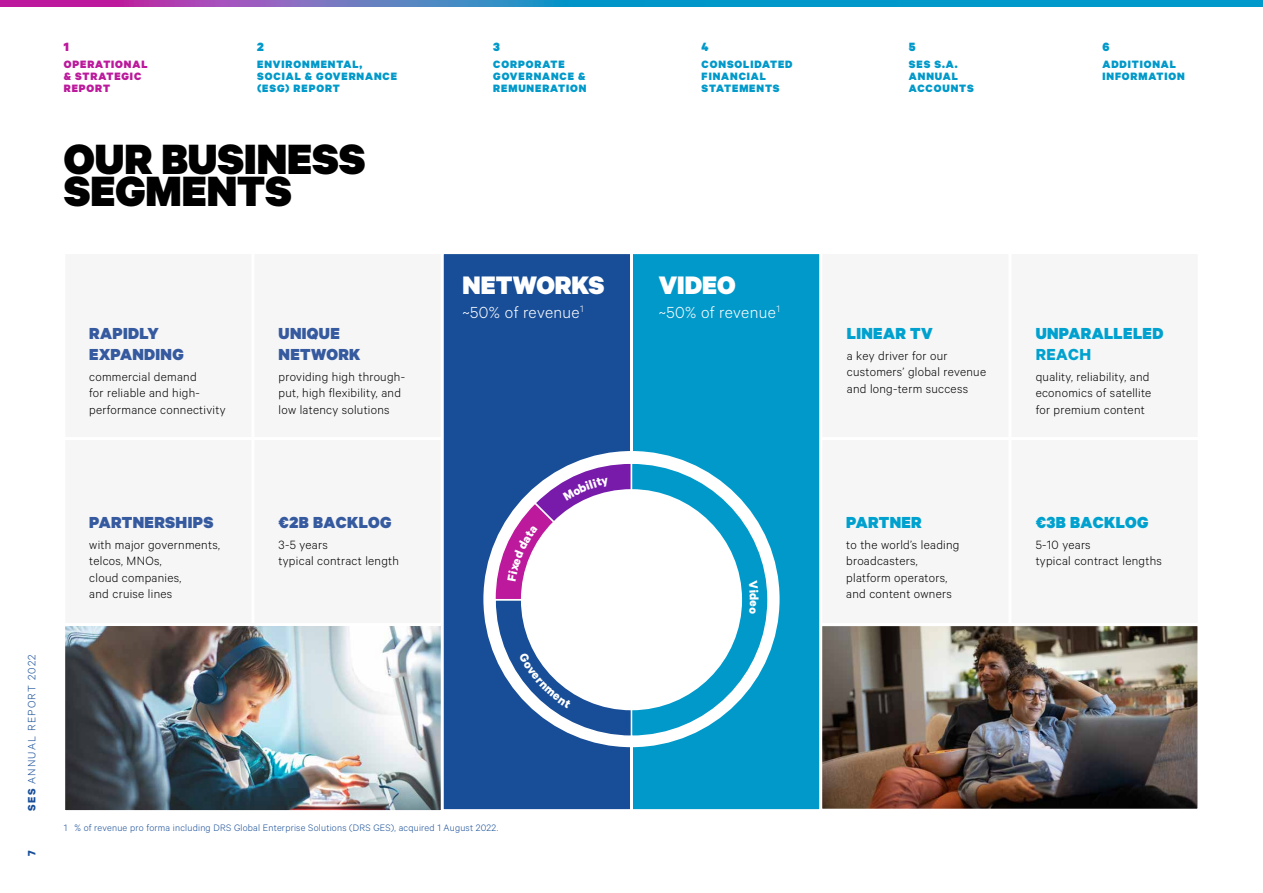
<style>
.page{position:relative;width:1263px;height:893px;background:#fff}
.page>*{position:absolute;margin:0;border:0;box-sizing:border-box;transform-origin:0 0}
.t1{font:900 47.7px "Calibre";color:#000}
.t2{font:900 28.5px "Calibre";color:#fff}
.t3{font:900 18px/21px "Calibre";letter-spacing:.02em;color:#365a9f}
.t4{font:900 18px "Calibre";letter-spacing:.02em;color:#00a1cf}
.t5{font:300 18px "Calibre";letter-spacing:.02em;color:#fff}
.t6{font:700 18px "Calibre";letter-spacing:.02em;color:#00a1cf}
.t7{font:300 13.5px/16.5px "Calibre";letter-spacing:.02em;color:#000}
.t8{font:900 13.5px "Calibre";color:#0099ca}
.t9{font:900 13.5px "Calibre";color:#bc199c}
.t10{font:900 12px/12px "Calibre";letter-spacing:.075em;color:#0099ca}
.t11{font:900 12px/12px "Calibre";letter-spacing:.075em;color:#bc199c}
.t12{font:300 12px "Calibre";letter-spacing:.1em;color:#184e98}
.t13{font:700 12px "Calibre";color:#184e98}
.t14{font:300 10.5px "Calibre";letter-spacing:.02em;color:#184e98}
.s1{font-weight:700}
</style>
<div class="page">
<div style="left:64px;top:253px;width:189px;height:186px;background:#f6f6f6"></div>
<div style="left:64px;top:439px;width:189px;height:186px;background:#f6f6f6"></div>
<div style="left:253px;top:253px;width:189px;height:186px;background:#f6f6f6"></div>
<div style="left:253px;top:439px;width:189px;height:186px;background:#f6f6f6"></div>
<div style="left:442px;top:253px;width:189px;height:558px;background:#184e98;border:2px solid #fff"></div>
<div style="left:1010px;top:253px;width:189px;height:186px;background:#f6f6f6"></div>
<div style="left:1010px;top:439px;width:189px;height:186px;background:#f6f6f6"></div>
<div style="left:821px;top:253px;width:189px;height:186px;background:#f6f6f6"></div>
<div style="left:821px;top:439px;width:189px;height:186px;background:#f6f6f6"></div>
<div style="left:631px;top:253px;width:190px;height:558px;background:#0099ca;border:2px solid #fff"></div>
<div style="left:483px;top:451px;width:296px;height:296px;background:#fff;border-radius:50%"></div>
<svg style="left:0;top:0;width:1263px;height:6px;background:#397dc1"></svg>
<img style="left:824px;top:628px;width:372px;height:179px">
<div style="left:821px;top:625px;width:378px;height:185px;border:2px solid #fff"></div>
<img style="left:67px;top:627px;width:372px;height:182px">
<div style="left:64px;top:624px;width:378px;height:188px;border:2px solid #fff"></div>
<svg style="left:493px;top:462px;width:276px;height:276px"></svg>
<p class="t9" style="left:64px;top:38px;width:7px">1</p>
<p class="t11" style="left:64px;top:58px;width:85px">OPERATIONAL &amp; STRATEGIC<br>REPORT</p>
<p class="t8" style="left:257px;top:38px;width:8px">2</p>
<p class="t10" style="left:257px;top:58px;width:141px">ENVIRONMENTAL,<br>SOCIAL &amp; GOVERNANCE (ESG) REPORT</p>
<h1 class="t1" style="left:64px;top:129px;width:303px">OUR BUSINESS</h1>
<h1 class="t1" style="left:64px;top:161px;width:230px">SEGMENTS</h1>
<h3 class="t3" style="left:89px;top:322px;width:96px">RAPIDLY<br>EXPANDING</h3>
<p class="t7" style="left:89px;top:368px;width:138px">commercial demand<br>for reliable and high&shy;performance connectivity</p>
<h3 class="t3" style="left:279px;top:322px;width:83px">UNIQUE<br>NETWORK</h3>
<p class="t7" style="left:279px;top:368px;width:128px">providing high through&shy;put, high flexibility, and low latency solutions</p>
<p class="t8" style="left:493px;top:38px;width:8px">3</p>
<p class="t10" style="left:493px;top:58px;width:95px">CORPORATE<br>GOVERNANCE &amp;<br>REMUNERATION</p>
<p class="t8" style="left:702px;top:38px;width:9px">4</p>
<p class="t10" style="left:702px;top:58px;width:92px">CONSOLIDATED<br>FINANCIAL<br>STATEMENTS</p>
<h2 class="t2" style="left:463px;top:267px;width:143px">NETWORKS</h2>
<h2 class="t2" style="left:659px;top:267px;width:78px">VIDEO</h2>
<h3 class="t5" style="left:463px;top:302px;width:122px">~50% of revenue<sup>1</sup></h3>
<h3 class="t5" style="left:659px;top:302px;width:122px">~50% of revenue<sup>1</sup></h3>
<p class="t12" style="left:25px;top:811px;width:158px;rotate:-90deg"><span class="s1">SES</span> ANNUAL REPORT 2022</p>
<p class="t13" style="left:24px;top:856px;width:7px;rotate:-90deg">7</p>
<h3 class="t3" style="left:89px;top:511px;width:126px">PARTNERSHIPS</h3>
<p class="t7" style="left:89px;top:536px;width:132px">with major governments, telcos, MNOs,<br>cloud companies,<br>and cruise lines</p>
<h3 class="t3" style="left:279px;top:511px;width:114px">€2B BACKLOG</h3>
<p class="t7" style="left:279px;top:536px;width:122px">3-5 years<br>typical contract length</p>
<p class="t14" style="left:64px;top:822px;width:436px">1 % of revenue pro forma including DRS Global Enterprise Solutions (DRS GES), acquired 1 August 2022.</p>
<p class="t8" style="left:909px;top:38px;width:8px">5</p>
<p class="t10" style="left:909px;top:58px;width:66px">SES S.A.<br>ANNUAL<br>ACCOUNTS</p>
<p class="t8" style="left:1102px;top:38px;width:9px">6</p>
<p class="t10" style="left:1102px;top:58px;width:84px">ADDITIONAL<br>INFORMATION</p>
<h3 class="t4" style="left:847px;top:322px;width:87px">LINEAR TV</h3>
<p class="t7" style="left:847px;top:347px;width:141px">a key driver for our customers’ global revenue and long-term success</p>
<h3 class="t4" style="left:846px;top:511px;width:77px">PARTNER</h3>
<p class="t7" style="left:846px;top:536px;width:115px">to the world’s leading broadcasters, platform operators, and content owners</p>
<h3 class="t4" style="left:1036px;top:322px;width:129px">UNPARALLELED</h3>
<h3 class="t6" style="left:1036px;top:343px;width:57px">REACH</h3>
<p class="t7" style="left:1036px;top:368px;width:117px">quality, reliability, and economics of satellite for premium content</p>
<h3 class="t4" style="left:1036px;top:511px;width:114px">€3B BACKLOG</h3>
<p class="t7" style="left:1036px;top:536px;width:128px">5-10 years<br>typical contract lengths</p>
</div>
